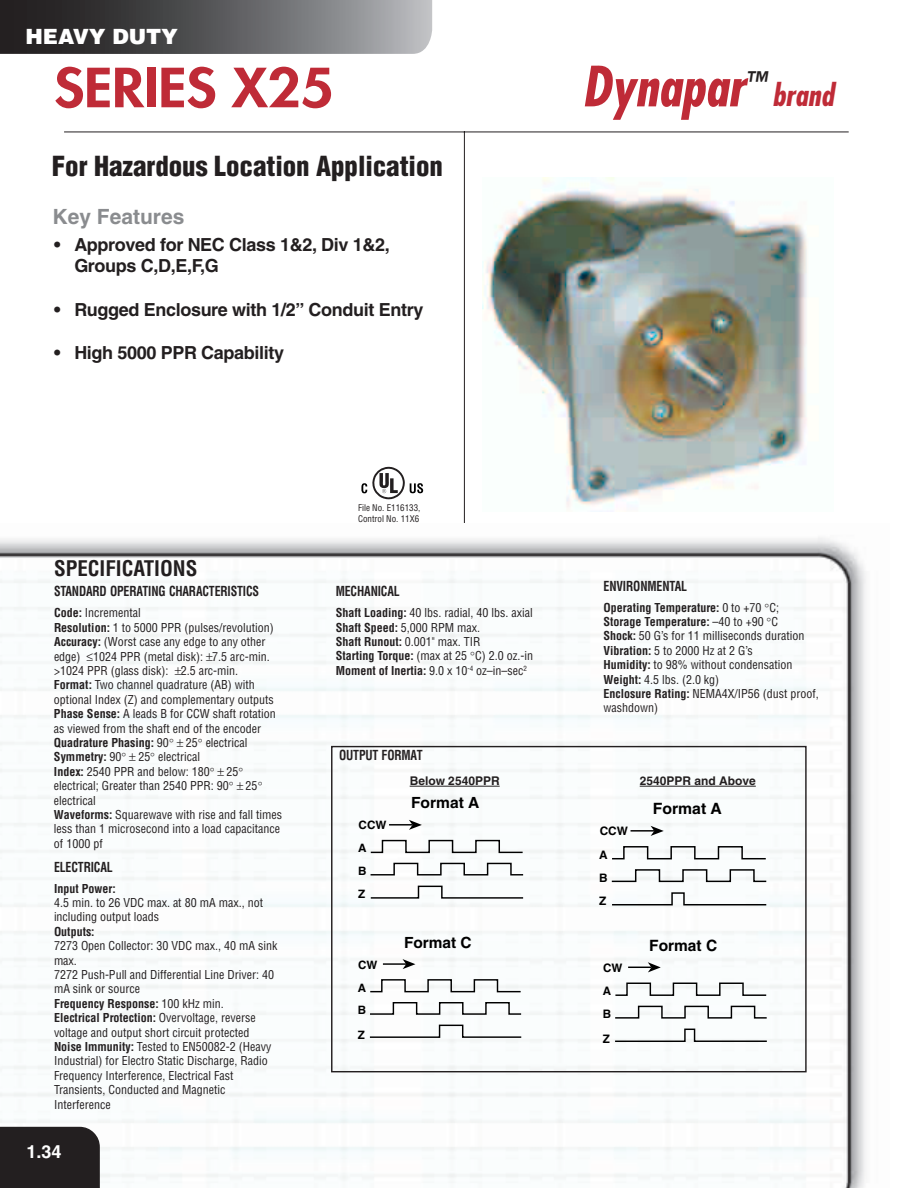
<style>
.page{position:relative;width:918px;height:1188px;background:#fff}
.page>*{position:absolute;margin:0;border:0;box-sizing:border-box;transform-origin:0 0}
.t1{font:italic 700 condensed 54px "Futura";color:#bf2b37}
.t2{font:800 52.5px "Futura";letter-spacing:-.005em;color:#bf2b37;scale:1.1 1}
.t3{font:italic 700 condensed 30px "Futura";color:#bf2b37}
.t4{font:900 condensed 27px "Helvetica";letter-spacing:-.005em;color:#231f20}
.t5{font:700 condensed 21px "Helvetica";color:#231f20}
.t6{font:700 21px "Helvetica";color:#8a8c8f}
.t7{font:900 21px "Helvetica";color:#fff}
.t8{font:700 18px/21.6px "Helvetica";letter-spacing:-.02em;color:#231f20}
.t9{font:700 18px "Helvetica";color:#fff}
.t10{font:700 15.6px "Helvetica";color:#000}
.t11{font:700 15.45px "Helvetica";color:#000}
.t12{font:700 condensed 13.5px "Helvetica";letter-spacing:-.015em;color:#231f20;scale:.88 1}
.t13{font:condensed 12px/14.4px "Helvetica";color:#231f20}
.t14{font:700 condensed 12px "Helvetica";color:#231f20}
.t15{font:700 12px "Helvetica";color:#231f20}
.t16{font:700 11.7px/23.2px "Helvetica";color:#000}
.t17{font:700 11.55px/23px "Helvetica";color:#000}
.t18{font:condensed 9px/10.8px "Helvetica";color:#231f20}
.s1{font-weight:700}
.s2{font-weight:400}
</style>
<div class="page">
<hr style="left:64px;top:132px;width:785px;height:1px;background:#231f20">
<hr style="left:464px;top:131px;width:1px;height:397px;background:#231f20">
<img style="left:0;top:524px;width:866px;height:664px">
<div style="left:0;top:1126px;width:101px;height:62px;background:#231f20"></div>
<img style="left:0;top:0;width:432px;height:54px">
<img style="left:483px;top:177px;width:324px;height:331px">
<svg style="left:361px;top:467px;width:62px;height:33px"></svg>
<hr style="left:640px;top:786px;width:116px;height:1px;background:#231f20">
<svg style="left:369px;top:839px;width:156px;height:60px"></svg>
<hr style="left:389px;top:824px;width:23px;height:2px;background:#000">
<svg style="left:409px;top:820px;width:13px;height:10px"></svg>
<svg style="left:369px;top:978px;width:154px;height:37px"></svg>
<hr style="left:383px;top:963px;width:23px;height:2px;background:#000">
<svg style="left:403px;top:959px;width:12px;height:10px"></svg>
<svg style="left:368px;top:1024px;width:155px;height:15px"></svg>
<svg style="left:610px;top:845px;width:158px;height:61px"></svg>
<hr style="left:631px;top:830px;width:23px;height:2px;background:#000">
<svg style="left:651px;top:826px;width:13px;height:10px"></svg>
<svg style="left:614px;top:982px;width:154px;height:37px"></svg>
<svg style="left:628px;top:962px;width:33px;height:10px"></svg>
<svg style="left:614px;top:1028px;width:154px;height:15px"></svg>
<div style="left:331px;top:746px;width:476px;height:326px;border:1px solid #231f20"></div>
<hr style="left:410px;top:786px;width:90px;height:1px;background:#231f20">
<svg style="left:206px;top:653px;width:7px;height:8px"></svg>
<svg style="left:175px;top:667px;width:6px;height:8px"></svg>
<svg style="left:170px;top:739px;width:13px;height:8px"></svg>
<svg style="left:198px;top:739px;width:4px;height:3px"></svg>
<svg style="left:122px;top:753px;width:14px;height:8px"></svg>
<svg style="left:151px;top:753px;width:3px;height:4px"></svg>
<svg style="left:210px;top:768px;width:14px;height:8px"></svg>
<svg style="left:239px;top:768px;width:4px;height:3px"></svg>
<svg style="left:230px;top:782px;width:13px;height:8px"></svg>
<svg style="left:258px;top:782px;width:4px;height:4px"></svg>
<svg style="left:471px;top:652px;width:3px;height:4px"></svg>
<svg style="left:765px;top:603px;width:4px;height:4px"></svg>
<svg style="left:767px;top:618px;width:4px;height:3px"></svg>
<h3 class="t7" style="left:25px;top:28px;width:154px">HEAVY DUTY</h3>
<h2 class="t2" style="left:54px;top:63px;width:256px">SERIES X25</h2>
<h1 class="t1" style="left:582px;top:63px;width:190px">Dynapar<sup>™</sup></h1>
<h3 class="t3" style="left:773px;top:82px;width:68px">brand</h3>
<h3 class="t4" style="left:52px;top:155px;width:393px">For Hazardous Location Application</h3>
<h3 class="t6" style="left:53px;top:209px;width:133px">Key Features</h3>
<h3 class="t8" style="left:74px;top:235px;width:317px;text-indent:-20px">• Approved for NEC Class 1&amp;2, Div 1&amp;2,<br>Groups C,D,E,F,G</h3>
<h3 class="t8" style="left:54px;top:300px;width:371px">• Rugged Enclosure with 1/2” Conduit Entry</h3>
<h3 class="t8" style="left:54px;top:343px;width:232px">• High 5000 PPR Capability</h3>
<h3 class="t5" style="left:54px;top:561px;width:145px">SPECIFICATIONS</h3>
<p class="t12" style="left:54px;top:586px;width:235px">STANDARD OPERATING CHARACTERISTICS</p>
<p class="t13" style="left:54px;top:607px;width:223px"><span class="s1">Code:</span> Incremental<br><span class="s1">Resolution:</span> 1 to 5000 PPR (pulses/revolution)<br><span class="s1">Accuracy:</span> (Worst case any edge to any other edge) ≤1024 PPR (metal disk): 7.5 arc-min. &gt;1024 PPR (glass disk): 2.5 arc-min.<br><span class="s1">Format:</span> Two channel quadrature (AB) with optional Index (Z) and complementary outputs <span class="s1">Phase Sense:</span> A leads B for CCW shaft rotation as viewed from the shaft end of the encoder <span class="s1">Quadrature Phasing:</span> 90</p>
<p class="t13" style="left:186px;top:736px;width:63px">25 electrical</p>
<p class="t14" style="left:54px;top:752px;width:69px">Symmetry: <span class="s2">90</span></p>
<p class="t13" style="left:54px;top:751px;width:157px;text-indent:84px">25 electrical<br><span class="s1">Index:</span> 2540 PPR and below: 180</p>
<p class="t13" style="left:54px;top:765px;width:186px;text-indent:172px">25 electrical; Greater than 2540 PPR: 90</p>
<p class="t13" style="left:246px;top:780px;width:13px">25</p>
<p class="t13" style="left:54px;top:794px;width:230px">electrical<br><span class="s1">Waveforms:</span> Squarewave with rise and fall times less than 1 microsecond into a load capacitance of 1000 pf</p>
<p class="t12" style="left:54px;top:861px;width:68px">ELECTRICAL</p>
<p class="t14" style="left:54px;top:884px;width:63px">Input Power:</p>
<p class="t13" style="left:54px;top:896px;width:211px">4.5 min. to 26 VDC max. at 80 mA max., not including output loads</p>
<p class="t14" style="left:54px;top:927px;width:42px">Outputs:</p>
<p class="t13" style="left:54px;top:940px;width:225px">7273 Open Collector: 30 VDC max., 40 mA sink max.<br>7272 Push-Pull and Differential Line Driver: 40 mA sink or source<br><span class="s1">Frequency Response:</span> 100 kHz min.<br><span class="s1">Electrical Protection:</span> Overvoltage, reverse voltage and output short circuit protected <span class="s1">Noise Immunity:</span> Tested to EN50082-2 (Heavy Industrial) for Electro Static Discharge, Radio Frequency Interference, Electrical Fast Transients, Conducted and Magnetic Interference</p>
<h3 class="t9" style="left:27px;top:1145px;width:37px">1.34</h3>
<p class="t18" style="left:358px;top:503px;width:64px">File No. E116133,<br>Control No. 11X6</p>
<p class="t12" style="left:336px;top:586px;width:74px">MECHANICAL</p>
<p class="t13" style="left:336px;top:607px;width:199px"><span class="s1">Shaft Loading:</span> 40 lbs. radial, 40 lbs. axial <span class="s1">Shaft Speed:</span> 5,000 RPM max.<br><span class="s1">Shaft Runout:</span> 0.001" max. TIR<br><span class="s1">Starting Torque:</span> (max at 25 C) 2.0 oz.-in <span class="s1">Moment of Inertia:</span> 9.0 x 10<sup>-4</sup> oz–in–sec<sup>2</sup></p>
<p class="t12" style="left:339px;top:750px;width:96px">OUTPUT FORMAT</p>
<p class="t15" style="left:410px;top:776px;width:92px">Below 2540PPR</p>
<p class="t17" style="left:358px;top:815px;width:30px">CCW<br>A<br>B<br>Z</p>
<p class="t17" style="left:358px;top:954px;width:21px">CW<br>A<br>B</p>
<p class="t17" style="left:358px;top:1024px;width:9px">Z</p>
<p class="t11" style="left:411px;top:797px;width:70px">Format A</p>
<p class="t11" style="left:404px;top:937px;width:69px">Format C</p>
<p class="t12" style="left:604px;top:580px;width:97px">ENVIRONMENTAL</p>
<p class="t13" style="left:604px;top:601px;width:217px"><span class="s1">Operating Temperature:</span> 0 to +70 C;<br><span class="s1">Storage Temperature:</span> –40 to +90 C<br><span class="s1">Shock:</span> 50 G’s for 11 milliseconds duration<br><span class="s1">Vibration:</span> 5 to 2000 Hz at 2 G’s<br><span class="s1">Humidity:</span> to 98% without condensation<br><span class="s1">Weight:</span> 4.5 lbs. (2.0 kg)<br><span class="s1">Enclosure Rating:</span> NEMA4X/IP56 (dust proof, washdown)</p>
<p class="t15" style="left:640px;top:776px;width:118px">2540PPR and Above</p>
<p class="t16" style="left:599px;top:821px;width:30px">CCW<br>A<br>B<br>Z</p>
<p class="t16" style="left:603px;top:957px;width:21px">CW<br>A<br>B</p>
<p class="t16" style="left:603px;top:1028px;width:9px">Z</p>
<h3 class="t10" style="left:653px;top:803px;width:71px">Format A</h3>
<h3 class="t10" style="left:649px;top:940px;width:69px">Format C</h3>
</div>
